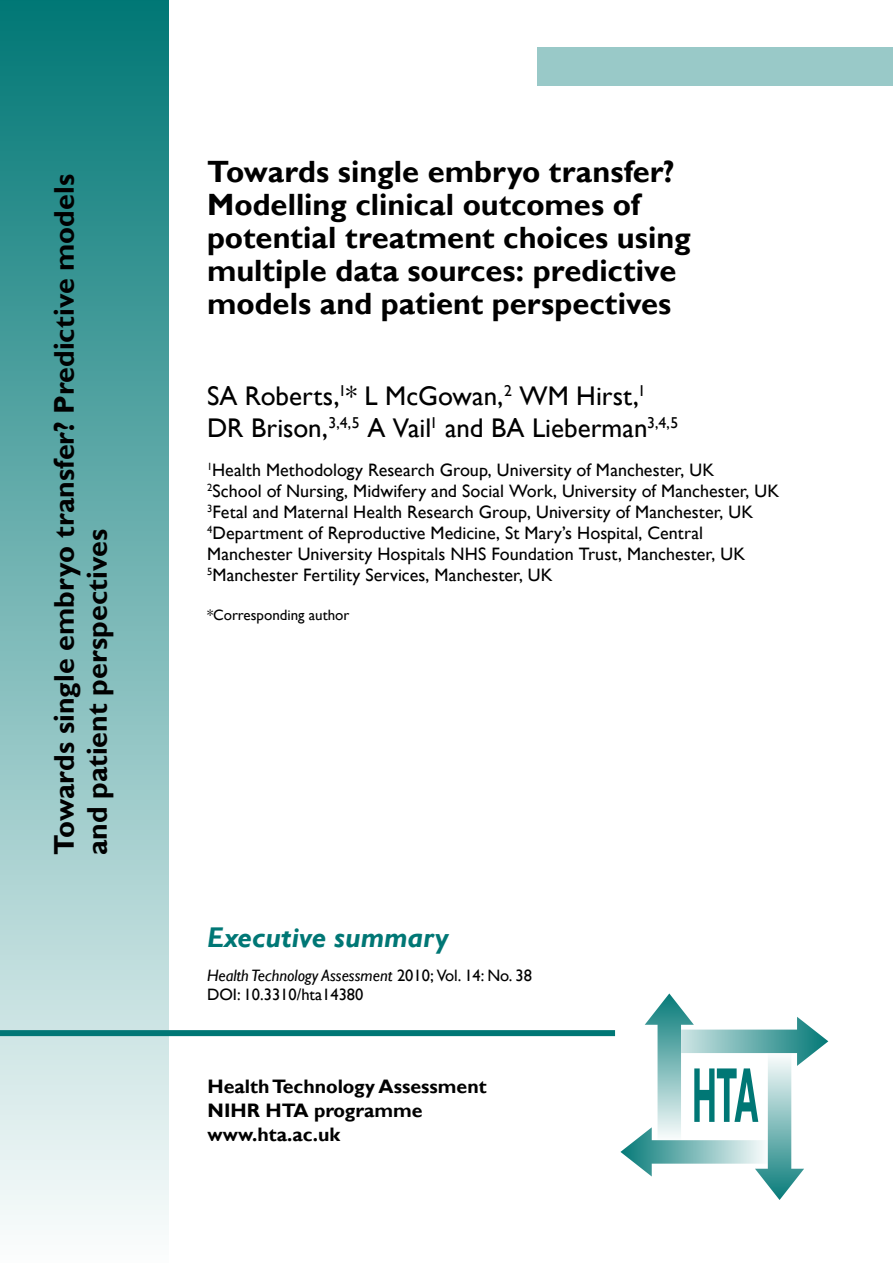
<style>
.page{position:relative;width:893px;height:1263px;background:#fff}
.page>*{position:absolute;margin:0;border:0;box-sizing:border-box;transform-origin:0 0}
.t1{font:700 30.75px/33px "Gill Sans";color:#000}
.t2{font:700 28.5px/33px "Gill Sans";color:#000}
.t3{font:italic 700 28.5px "Gill Sans";color:#007775}
.t4{font:27px/31.5px "Gill Sans";color:#000}
.t5{font:700 19.5px/24px "Gill Sans";color:#000}
.t6{font:18px/21px "Gill Sans";letter-spacing:.005em;color:#000}
.t7{font:16.5px/19.5px "Gill Sans";color:#000}
.t8{font:15px "Gill Sans";color:#000}
.s1{font-style:italic}
</style>
<div class="page">
<div style="left:538px;top:47px;width:355px;height:39px;background:#99c9c8"></div>
<div style="left:0;top:0;width:169px;height:1263px;background:linear-gradient(to bottom,#017775,#fcfdfd)"></div>
<svg style="left:620px;top:993px;width:208px;height:207px"></svg>
<div style="left:0;top:1030px;width:615px;height:6px;background:#007775"></div>
<h2 class="t2" style="left:48px;top:855px;width:683px;rotate:-90deg">Towards single embryo transfer? Predictive models and patient perspectives</h2>
<h1 class="t1" style="left:207px;top:155px;width:485px">Towards single embryo transfer?<br>Modelling clinical outcomes of potential treatment choices using multiple data sources: predictive models and patient perspectives</h1>
<h3 class="t4" style="left:207px;top:381px;width:473px">SA Roberts,<sup>1</sup>* L McGowan,<sup>2</sup> WM Hirst,<sup>1<br></sup>DR Brison,<sup>3,4,5</sup> A Vail<sup>1</sup> and BA Lieberman<sup>3,4,5</sup></h3>
<p class="t6" style="left:207px;top:459px;width:574px"><sup>1</sup>Health Methodology Research Group, University of Manchester, UK<br><sup>2</sup>School of Nursing, Midwifery and Social Work, University of Manchester, UK <sup>3</sup>Fetal and Maternal Health Research Group, University of Manchester, UK <sup>4</sup>Department of Reproductive Medicine, St Mary’s Hospital, Central Manchester University Hospitals NHS Foundation Trust, Manchester, UK <sup>5</sup>Manchester Fertility Services, Manchester, UK</p>
<p class="t8" style="left:207px;top:606px;width:144px">*Corresponding author</p>
<h2 class="t3" style="left:207px;top:921px;width:243px">Executive summary</h2>
<p class="t7" style="left:207px;top:966px;width:326px"><span class="s1">Health Technology Assessment</span> 2010; Vol. 14: No. 38<br>DOI: 10.3310/hta14380</p>
<p class="t5" style="left:208px;top:1075px;width:281px">Health Technology Assessment<br>NIHR HTA programme www.hta.ac.uk</p>
</div>
